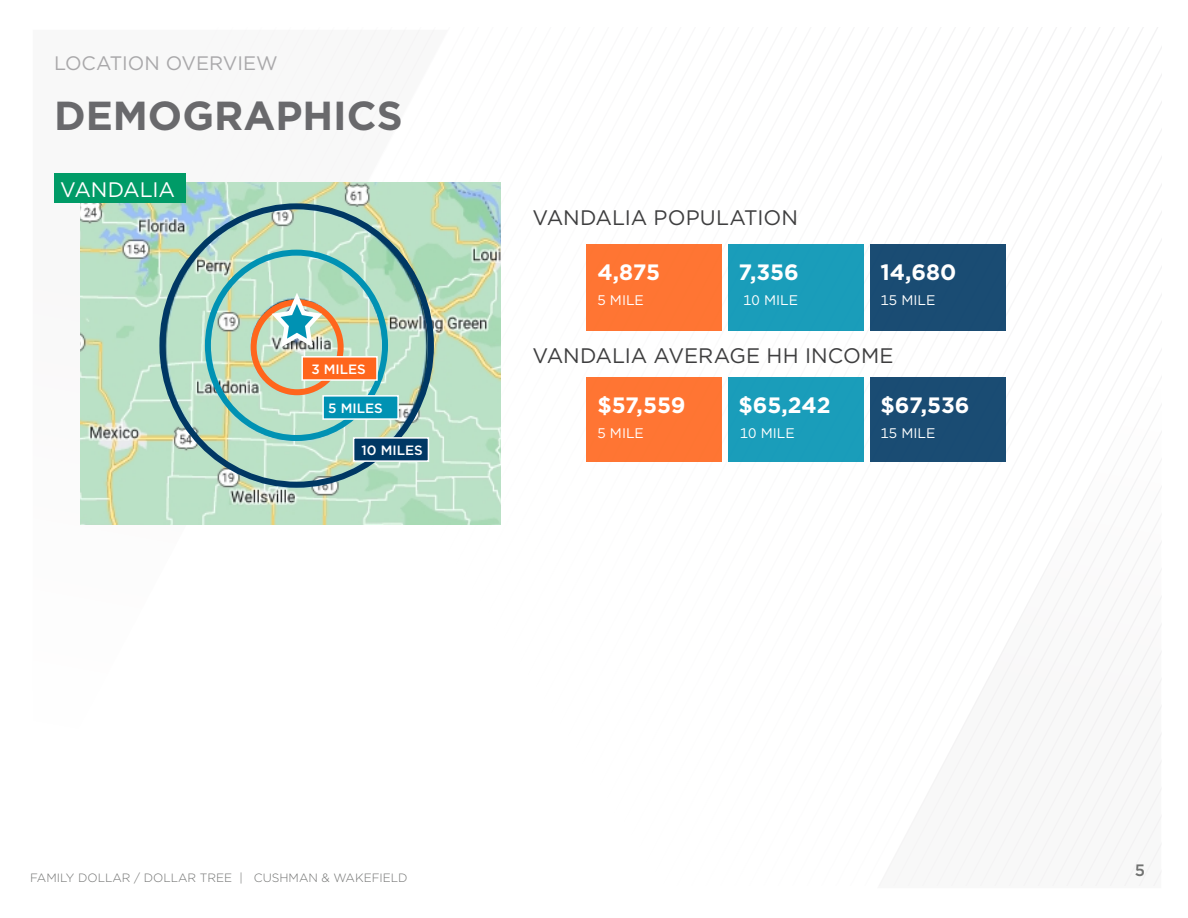
<style>
.page{position:relative;width:1188px;height:918px;background:#fff}
.page>*{position:absolute;margin:0;border:0;box-sizing:border-box;transform-origin:0 0}
.t1{font:700 40.5px "Gotham";color:#69696c}
.t2{font:700 22.2px "Gotham";letter-spacing:-.005em;color:#fff}
.t3{font:21px "Gotham";color:#3e3e3f}
.t4{font:21px "Gotham";letter-spacing:-.005em;color:#fff}
.t5{font:19.5px "Gotham";color:#a9a8aa}
.t6{font:500 16.5px "Gotham";color:#717271}
.t7{font:13.95px "Gotham";color:#fff}
.t8{font:500 13.5px "Gotham";color:#fff}
.t9{font:300 12px "Gotham";color:#717271}
</style>
<div class="page">
<svg style="left:877px;top:351px;width:284px;height:535px"></svg>
<div style="left:586px;top:244px;width:136px;height:86px;background:#ff7533"></div>
<div style="left:728px;top:244px;width:136px;height:86px;background:#1a9dba"></div>
<div style="left:870px;top:244px;width:136px;height:86px;background:#1a4c73"></div>
<div style="left:586px;top:378px;width:136px;height:84px;background:#ff7533"></div>
<div style="left:728px;top:378px;width:136px;height:84px;background:#1a9dba"></div>
<div style="left:870px;top:378px;width:136px;height:84px;background:#1a4c73"></div>
<svg style="left:81px;top:182px;width:420px;height:343px;background:#b4d6bf"></svg>
<div style="left:251px;top:299px;width:93px;height:96px;border:6px solid #ff661c;border-radius:50%"></div>
<svg style="left:267px;top:292px;width:60px;height:60px"></svg>
<div style="left:205px;top:250px;width:183px;height:191px;border:6px solid #0092b3;border-radius:50%"></div>
<div style="left:159px;top:203px;width:275px;height:285px;border:6px solid #003864;border-radius:50%"></div>
<div style="left:301px;top:356px;width:77px;height:25px;background:#ff661c;border:2px solid #fff"></div>
<div style="left:322px;top:395px;width:77px;height:25px;background:#0092b3;border:2px solid #fff"></div>
<div style="left:353px;top:437px;width:76px;height:25px;background:#003864;border:2px solid #fff"></div>
<div style="left:54px;top:174px;width:131px;height:29px;background:#009b67"></div>
<p class="t5" style="left:54px;top:50px;width:225px">LOCATION OVERVIEW</p>
<p class="t1" style="left:54px;top:89px;width:350px">DEMOGRAPHICS</p>
<p class="t4" style="left:60px;top:176px;width:116px">VANDALIA</p>
<p class="t8" style="left:311px;top:360px;width:56px">3 MILES</p>
<p class="t8" style="left:328px;top:399px;width:56px">5 MILES</p>
<p class="t8" style="left:362px;top:441px;width:63px">10 MILES</p>
<p class="t3" style="left:533px;top:204px;width:267px">VANDALIA POPULATION</p>
<p class="t2" style="left:597px;top:257px;width:64px">4,875</p>
<p class="t7" style="left:597px;top:292px;width:48px">5 MILE</p>
<p class="t2" style="left:738px;top:257px;width:62px">7,356</p>
<p class="t7" style="left:743px;top:292px;width:56px">10 MILE</p>
<p class="t2" style="left:881px;top:257px;width:77px">14,680</p>
<p class="t7" style="left:881px;top:292px;width:56px">15 MILE</p>
<p class="t3" style="left:533px;top:342px;width:363px">VANDALIA AVERAGE HH INCOME</p>
<p class="t2" style="left:597px;top:390px;width:90px">$57,559</p>
<p class="t7" style="left:597px;top:424px;width:48px">5 MILE</p>
<p class="t2" style="left:738px;top:390px;width:94px">$65,242</p>
<p class="t7" style="left:740px;top:424px;width:56px">10 MILE</p>
<p class="t2" style="left:881px;top:390px;width:91px">$67,536</p>
<p class="t7" style="left:881px;top:424px;width:56px">15 MILE</p>
<p class="t9" style="left:30px;top:870px;width:379px">FAMILY DOLLAR / DOLLAR TREE | CUSHMAN &amp; WAKEFIELD</p>
<h3 class="t6" style="left:1135px;top:859px;width:12px">5</h3>
</div>
